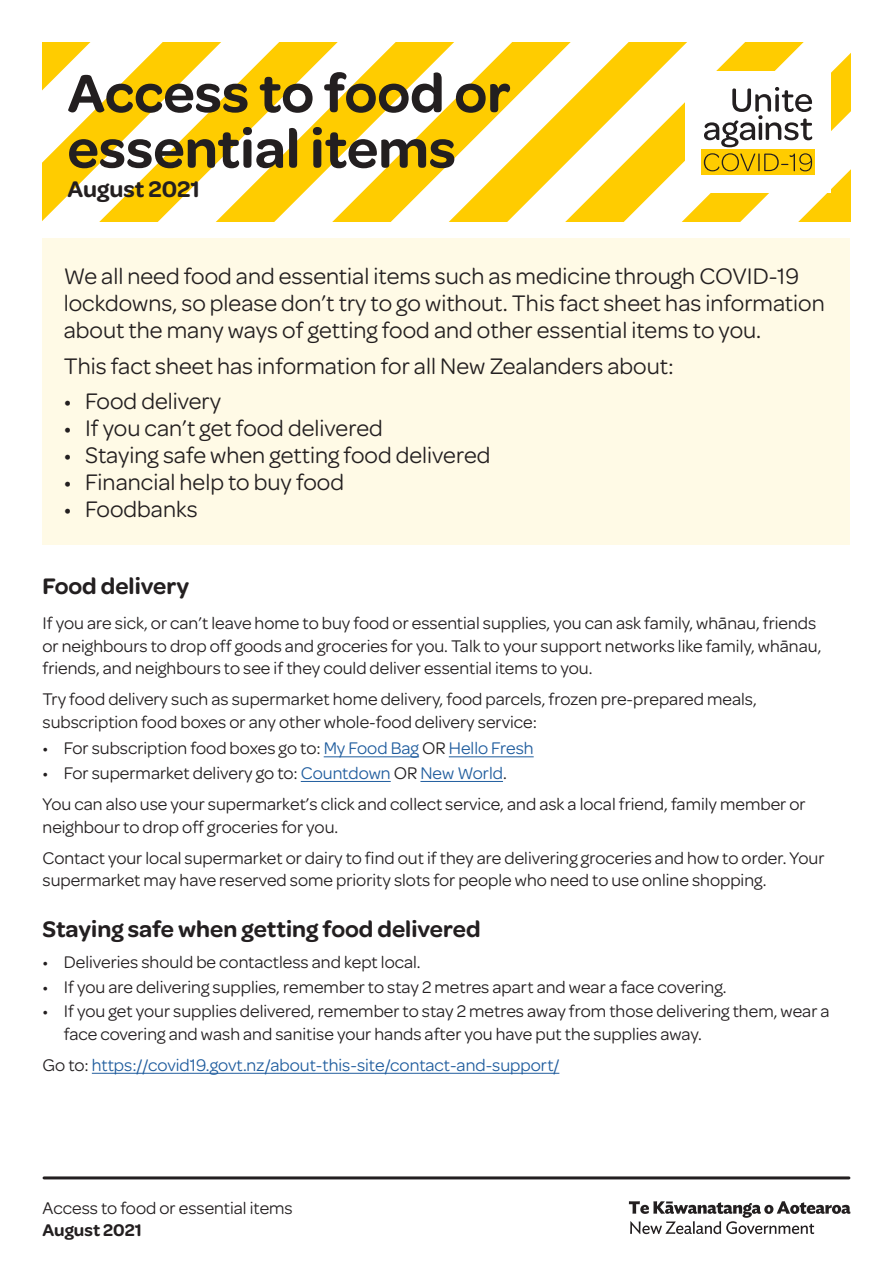
<style>
.page{position:relative;width:893px;height:1263px;background:#fff}
.page>*{position:absolute;margin:0;border:0;box-sizing:border-box;transform-origin:0 0}
.Heading_1{font:600 57px/55.5px "Omnes";color:#231f20}
.BOdy_intro{font:24px/27px "Omnes";color:#231f20}
.Heqading_2{font:600 24px "Omnes";color:#231f20}
.BOdy_left{font:18px/22.5px "Omnes";color:#231f20}
.BOdy_left-2{font:18px "Omnes";color:#205d9e}
.t1{font:600 18px "Omnes";color:#231f20}
.s1{color:#205d9e}
.s2{color:#231f20}
</style>
<div class="page">
<svg style="left:629px;top:1201px;width:221px;height:33px"></svg>
<hr style="left:44px;top:1176px;width:805px;height:3px;background:#231f20">
<div style="left:43px;top:238px;width:807px;height:306px;background:#fffae6"></div>
<svg style="left:261px;top:43px;width:83px;height:178px"></svg>
<svg style="left:344px;top:43px;width:117px;height:178px"></svg>
<svg style="left:461px;top:43px;width:116px;height:178px"></svg>
<svg style="left:577px;top:43px;width:117px;height:178px"></svg>
<svg style="left:43px;top:43px;width:218px;height:178px"></svg>
<div style="left:685px;top:71px;width:146px;height:122px;background:#fff"></div>
<svg style="left:694px;top:43px;width:156px;height:178px"></svg>
<hr style="left:324px;top:756px;width:95px;height:1px;background:#205d9e">
<hr style="left:449px;top:756px;width:85px;height:1px;background:#205d9e">
<hr style="left:301px;top:781px;width:90px;height:1px;background:#205d9e">
<hr style="left:420px;top:781px;width:83px;height:1px;background:#205d9e">
<hr style="left:92px;top:1073px;width:467px;height:1px;background:#205d9e">
<p class="Heading_1" style="left:68px;top:62px;width:445px">Access to food or essential items</p>
<p class="Heqading_2" style="left:68px;top:172px;width:134px">August 2021</p>
<p class="BOdy_intro" style="left:64px;top:261px;width:763px">We all need food and essential items such as medicine through COVID-19 lockdowns, so please don’t try to go without. This fact sheet has information about the many ways of getting food and other essential items to you.</p>
<p class="BOdy_intro" style="left:64px;top:351px;width:612px">This fact sheet has information for all New Zealanders about:</p>
<p class="BOdy_intro" style="left:64px;top:386px;width:159px">• Food delivery</p>
<p class="BOdy_intro" style="left:64px;top:413px;width:320px">• If you can’t get food delivered</p>
<p class="BOdy_intro" style="left:64px;top:440px;width:428px">• Staying safe when getting food delivered</p>
<p class="BOdy_intro" style="left:64px;top:467px;width:282px">• Financial help to buy food</p>
<p class="BOdy_intro" style="left:64px;top:494px;width:135px">• Foodbanks</p>
<p class="Heqading_2" style="left:43px;top:569px;width:148px">Food delivery</p>
<p class="BOdy_left" style="left:43px;top:611px;width:780px">If you are sick, or can’t leave home to buy food or essential supplies, you can ask family, whānau, friends or neighbours to drop off goods and groceries for you. Talk to your support networks like family, whānau, friends, and neighbours to see if they could deliver essential items to you.</p>
<p class="BOdy_left" style="left:43px;top:687px;width:716px">Try food delivery such as supermarket home delivery, food parcels, frozen pre-prepared meals, subscription food boxes or any other whole-food delivery service:</p>
<p class="BOdy_left" style="left:43px;top:736px;width:493px">• For subscription food boxes go to: <span class="s1">My Food Bag</span> OR <span class="s1">Hello Fresh</span></p>
<p class="BOdy_left" style="left:43px;top:761px;width:466px">• For supermarket delivery go to: <span class="s1">Countdown</span> OR <span class="s1">New World</span>.</p>
<p class="BOdy_left" style="left:43px;top:792px;width:765px">You can also use your supermarket’s click and collect service, and ask a local friend, family member or neighbour to drop off groceries for you.</p>
<p class="BOdy_left" style="left:43px;top:845px;width:783px">Contact your local supermarket or dairy to find out if they are delivering groceries and how to order. Your supermarket may have reserved some priority slots for people who need to use online shopping.</p>
<p class="Heqading_2" style="left:43px;top:912px;width:440px">Staying safe when getting food delivered</p>
<p class="BOdy_left" style="left:43px;top:950px;width:380px">• Deliveries should be contactless and kept local.</p>
<p class="BOdy_left" style="left:43px;top:974px;width:686px">• If you are delivering supplies, remember to stay 2 metres apart and wear a face covering.</p>
<p class="BOdy_left" style="left:64px;top:999px;width:767px;text-indent:-21px">• If you get your supplies delivered, remember to stay 2 metres away from those delivering them, wear a face covering and wash and sanitise your hands after you have put the supplies away.</p>
<p class="BOdy_left-2" style="left:43px;top:1053px;width:518px"><span class="s2">Go to:</span> https://covid19.govt.nz/about-this-site/contact-and-support/</p>
<p class="BOdy_left" style="left:43px;top:1195px;width:252px">Access to food or essential items</p>
<p class="t1" style="left:43px;top:1217px;width:101px">August 2021</p>
</div>
